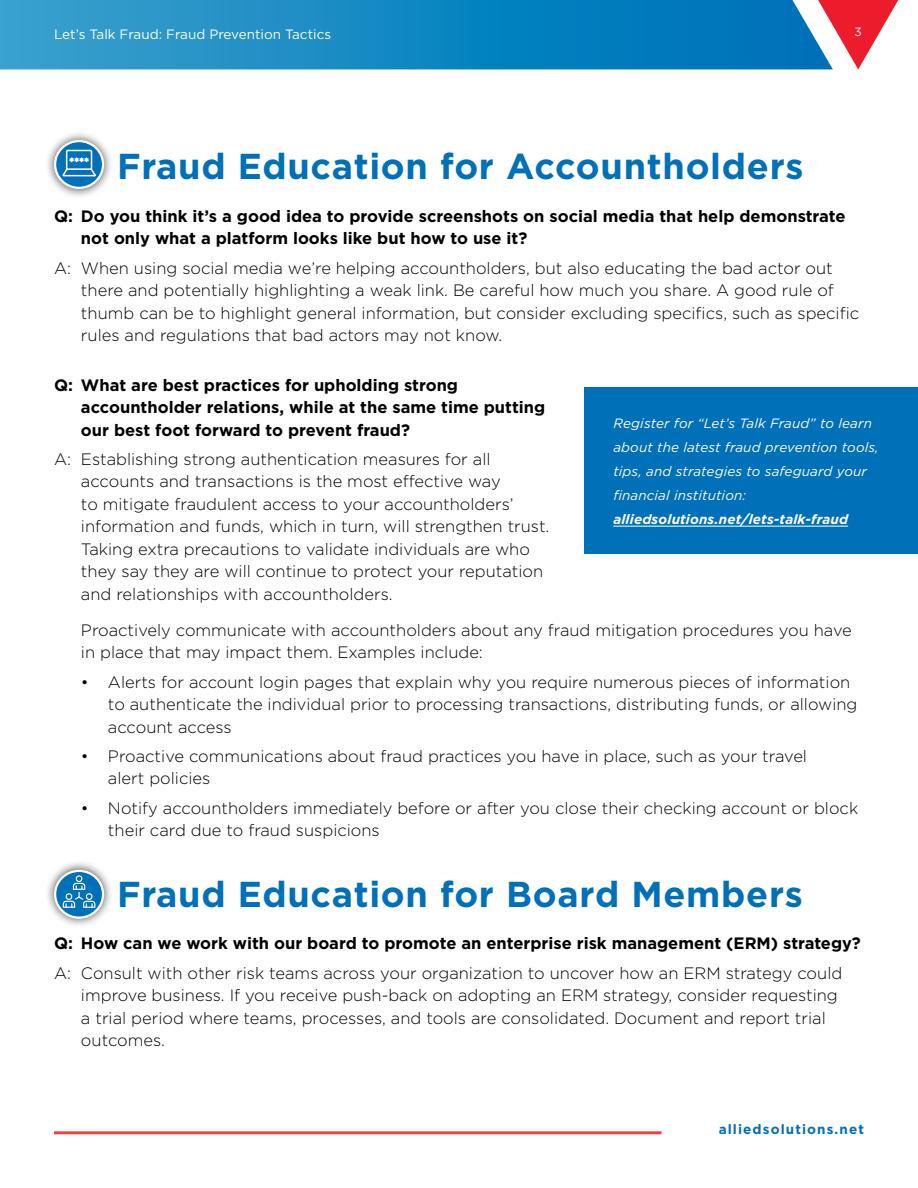
<style>
.page{position:relative;width:918px;height:1188px;background:#fff}
.page>*{position:absolute;margin:0;border:0;box-sizing:border-box;transform-origin:0 0}
.t1{font:700 36px "Gotham HTF";letter-spacing:.02em;color:#0070b9}
.t2{font:300 16.5px/22.5px "Gotham HTF";color:#000}
.t3{font:700 16.5px/22.5px "Gotham HTF";color:#000}
.t4{font:italic 13.5px/24px "Gotham HTF";letter-spacing:.01em;color:#fff}
.t5{font:13.5px "Gotham HTF";color:#fff}
.t6{font:italic 700 13.5px "Gotham HTF";letter-spacing:.01em;color:#fff}
.t7{font:700 13.5px "Gotham HTF";letter-spacing:.08em;color:#0070b9}
.t8{font:12px "Gotham HTF";color:#fff}
</style>
<div class="page">
<svg style="left:833px;top:0;width:66px;height:69px"></svg>
<svg style="left:0;top:0;width:833px;height:69px;background:#198ac3"></svg>
<hr style="left:54px;top:1131px;width:608px;height:3px;background:#ef4144">
<div style="left:585px;top:387px;width:333px;height:167px;background:#0070b9"></div>
<hr style="left:613px;top:526px;width:235px;height:1px;background:#fff">
<div style="left:44px;top:130px;width:70px;height:69px;background:#000;opacity:.75"></div>
<svg style="left:55px;top:141px;width:48px;height:47px"></svg>
<div style="left:54px;top:140px;width:50px;height:49px;border:2px solid #fff;border-radius:50%"></div>
<svg style="left:62px;top:149px;width:35px;height:28px"></svg>
<div style="left:44px;top:860px;width:70px;height:69px;background:#000;opacity:.75"></div>
<svg style="left:55px;top:871px;width:48px;height:47px"></svg>
<div style="left:54px;top:870px;width:50px;height:49px;border:2px solid #fff;border-radius:50%"></div>
<svg style="left:63px;top:875px;width:32px;height:33px"></svg>
<p class="t5" style="left:54px;top:27px;width:279px">Let’s Talk Fraud: Fraud Prevention Tactics</p>
<p class="t8" style="left:855px;top:25px;width:9px">3</p>
<h1 class="t1" style="left:117px;top:146px;width:688px">Fraud Education for Accountholders</h1>
<p class="t3" style="left:81px;top:204px;width:766px;text-indent:-27px">Q: Do you think it’s a good idea to provide screenshots on social media that help demonstrate not only what a platform looks like but how to use it?</p>
<p class="t2" style="left:81px;top:256px;width:780px;text-indent:-27px">A: When using social media we’re helping accountholders, but also educating the bad actor out there and potentially highlighting a weak link. Be careful how much you share. A good rule of thumb can be to highlight general information, but consider excluding specifics, such as specific rules and regulations that bad actors may not know.</p>
<p class="t3" style="left:81px;top:373px;width:466px;text-indent:-27px">Q: What are best practices for upholding strong accountholder relations, while at the same time putting our best foot forward to prevent fraud?</p>
<p class="t2" style="left:81px;top:448px;width:470px;text-indent:-27px">A: Establishing strong authentication measures for all accounts and transactions is the most effective way<br>to mitigate fraudulent access to your accountholders’ information and funds, which in turn, will strengthen trust.<br>Taking extra precautions to validate individuals are who they say they are will continue to protect your reputation and relationships with accountholders.</p>
<p class="t2" style="left:81px;top:619px;width:772px">Proactively communicate with accountholders about any fraud mitigation procedures you have in place that may impact them. Examples include:</p>
<p class="t2" style="left:108px;top:670px;width:751px;text-indent:-27px">• Alerts for account login pages that explain why you require numerous pieces of information to authenticate the individual prior to processing transactions, distributing funds, or allowing account access</p>
<p class="t2" style="left:108px;top:745px;width:701px;text-indent:-27px">• Proactive communications about fraud practices you have in place, such as your travel alert policies</p>
<p class="t2" style="left:108px;top:796px;width:752px;text-indent:-27px">• Notify accountholders immediately before or after you close their checking account or block their card due to fraud suspicions</p>
<p class="t4" style="left:613px;top:412px;width:267px">Register for “Let’s Talk Fraud” to learn about the latest fraud prevention tools, tips, and strategies to safeguard your financial institution:</p>
<p class="t6" style="left:613px;top:512px;width:236px">alliedsolutions.net/lets-talk-fraud</p>
<h1 class="t1" style="left:117px;top:873px;width:687px">Fraud Education for Board Members</h1>
<p class="t3" style="left:54px;top:932px;width:808px">Q: How can we work with our board to promote an enterprise risk management (ERM) strategy?</p>
<p class="t2" style="left:81px;top:961px;width:763px;text-indent:-27px">A: Consult with other risk teams across your organization to uncover how an ERM strategy could improve business. If you receive push-back on adopting an ERM strategy, consider requesting a trial period where teams, processes, and tools are consolidated. Document and report trial outcomes.</p>
<p class="t7" style="left:719px;top:1122px;width:147px">alliedsolutions.net</p>
</div>
